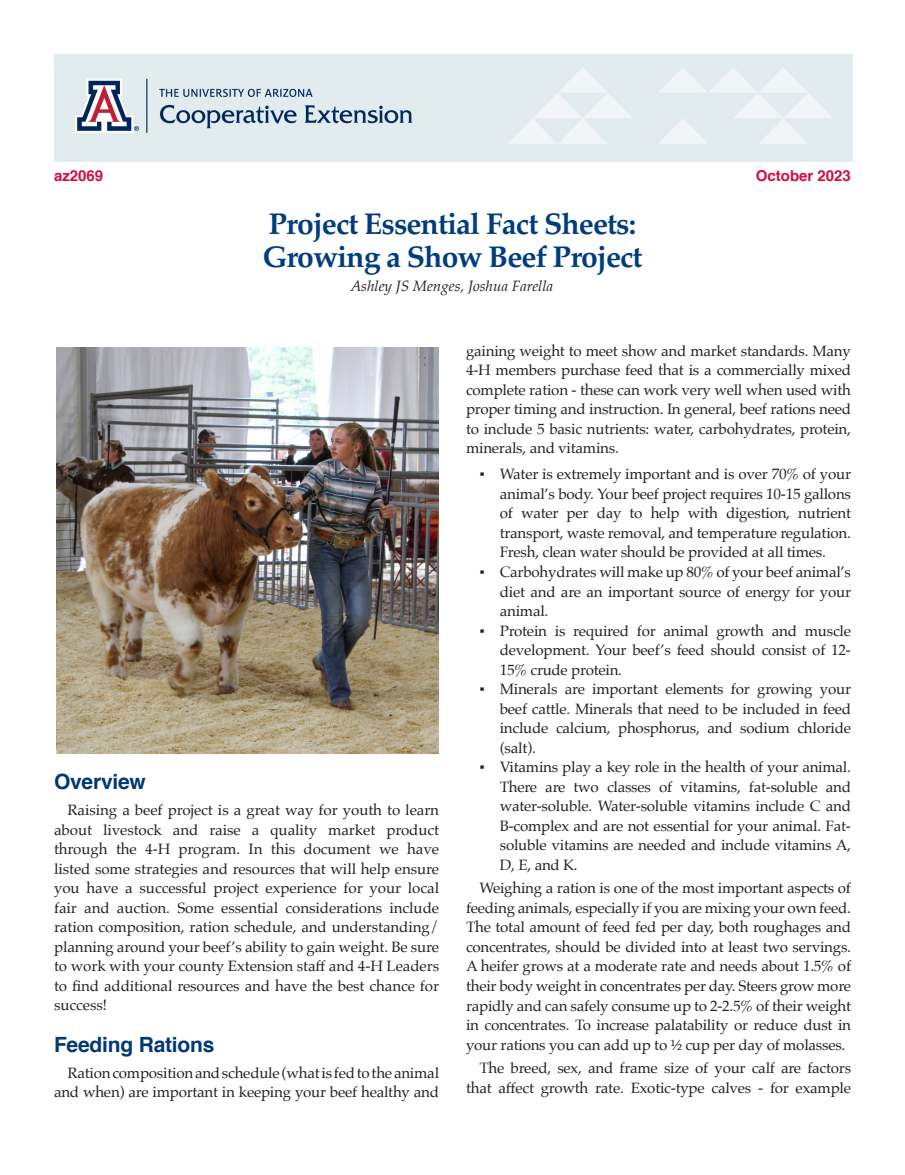
<style>
.page{position:relative;width:905px;height:1175px;background:#fff}
.page>*{position:absolute;margin:0;border:0;box-sizing:border-box;transform-origin:0 0}
.t1{font:700 30px "Palatino";letter-spacing:-.03em;color:#013d7d}
.Body_text{font:700 21px "Helvetica";letter-spacing:-.01em;color:#013976}
.Body_text-2{font:15px/19.5px "Palatino";letter-spacing:-.01em;color:#231f20;text-align:justify}
.t2{font:italic 15px "Palatino";color:#231f20}
.t3{font:700 15px "Helvetica";color:#d20d44}
</style>
<div class="page">
<img style="left:54px;top:54px;width:798px;height:107px">
<img style="left:56px;top:347px;width:383px;height:407px">
<p class="t3" style="left:54px;top:163px;width:51px">az2069</p>
<p class="t3" style="left:755px;top:163px;width:97px">October 2023</p>
<p class="t1" style="left:269px;top:198px;width:369px">Project Essential Fact Sheets:</p>
<p class="t1" style="left:262px;top:231px;width:381px">Growing a Show Beef Project</p>
<p class="t2" style="left:350px;top:273px;width:205px">Ashley JS Menges, Joshua Farella</p>
<p class="Body_text" style="left:54px;top:764px;width:93px">Overview</p>
<p class="Body_text-2" style="left:54px;top:800px;width:387px;text-indent:13px">Raising a beef project is a great way for youth to learn about livestock and raise a quality market product through the 4-H program. In this document we have listed some strategies and resources that will help ensure you have a successful project experience for your local fair and auction. Some essential considerations include ration composition, ration schedule, and understanding/ planning around your beef’s ability to gain weight. Be sure to work with your county Extension staff and 4-H Leaders to find additional resources and have the best chance for success!</p>
<p class="Body_text" style="left:54px;top:1027px;width:162px">Feeding Rations</p>
<p class="Body_text-2" style="left:54px;top:1063px;width:387px;text-align:right">Ration composition and schedule (what is fed to the animal and when) are important in keeping your beef healthy and</p>
<p class="Body_text-2" style="left:466px;top:341px;width:387px">gaining weight to meet show and market standards. Many 4-H members purchase feed that is a commercially mixed complete ration - these can work very well when used with proper timing and instruction. In general, beef rations need to include 5 basic nutrients: water, carbohydrates, protein, minerals, and vitamins.</p>
<p class="Body_text-2" style="left:500px;top:464px;width:353px;text-indent:-20px">▪ Water is extremely important and is over 70% of your animal’s body. Your beef project requires 10-15 gallons of water per day to help with digestion, nutrient transport, waste removal, and temperature regulation.<br>Fresh, clean water should be provided at all times.</p>
<p class="Body_text-2" style="left:500px;top:562px;width:353px;text-indent:-20px">▪ Carbohydrates will make up 80% of your beef animal’s diet and are an important source of energy for your animal.</p>
<p class="Body_text-2" style="left:500px;top:620px;width:353px;text-indent:-20px">▪ Protein is required for animal growth and muscle development. Your beef’s feed should consist of 12- 15% crude protein.</p>
<p class="Body_text-2" style="left:500px;top:679px;width:353px;text-indent:-20px">▪ Minerals are important elements for growing your beef cattle. Minerals that need to be included in feed include calcium, phosphorus, and sodium chloride (salt).</p>
<p class="Body_text-2" style="left:500px;top:757px;width:353px;text-indent:-20px">▪ Vitamins play a key role in the health of your animal.<br>There are two classes of vitamins, fat-soluble and water-soluble. Water-soluble vitamins include C and B-complex and are not essential for your animal. Fat&shy;soluble vitamins are needed and include vitamins A, D, E, and K.</p>
<p class="Body_text-2" style="left:466px;top:878px;width:387px;text-indent:13px">Weighing a ration is one of the most important aspects of feeding animals, especially if you are mixing your own feed.<br>The total amount of feed fed per day, both roughages and concentrates, should be divided into at least two servings.<br>A heifer grows at a moderate rate and needs about 1.5% of their body weight in concentrates per day. Steers grow more rapidly and can safely consume up to 2-2.5% of their weight in concentrates. To increase palatability or reduce dust in your rations you can add up to ½ cup per day of molasses.</p>
<p class="Body_text-2" style="left:466px;top:1058px;width:387px;text-align:right">The breed, sex, and frame size of your calf are factors that affect growth rate. Exotic-type calves - for example</p>
</div>
